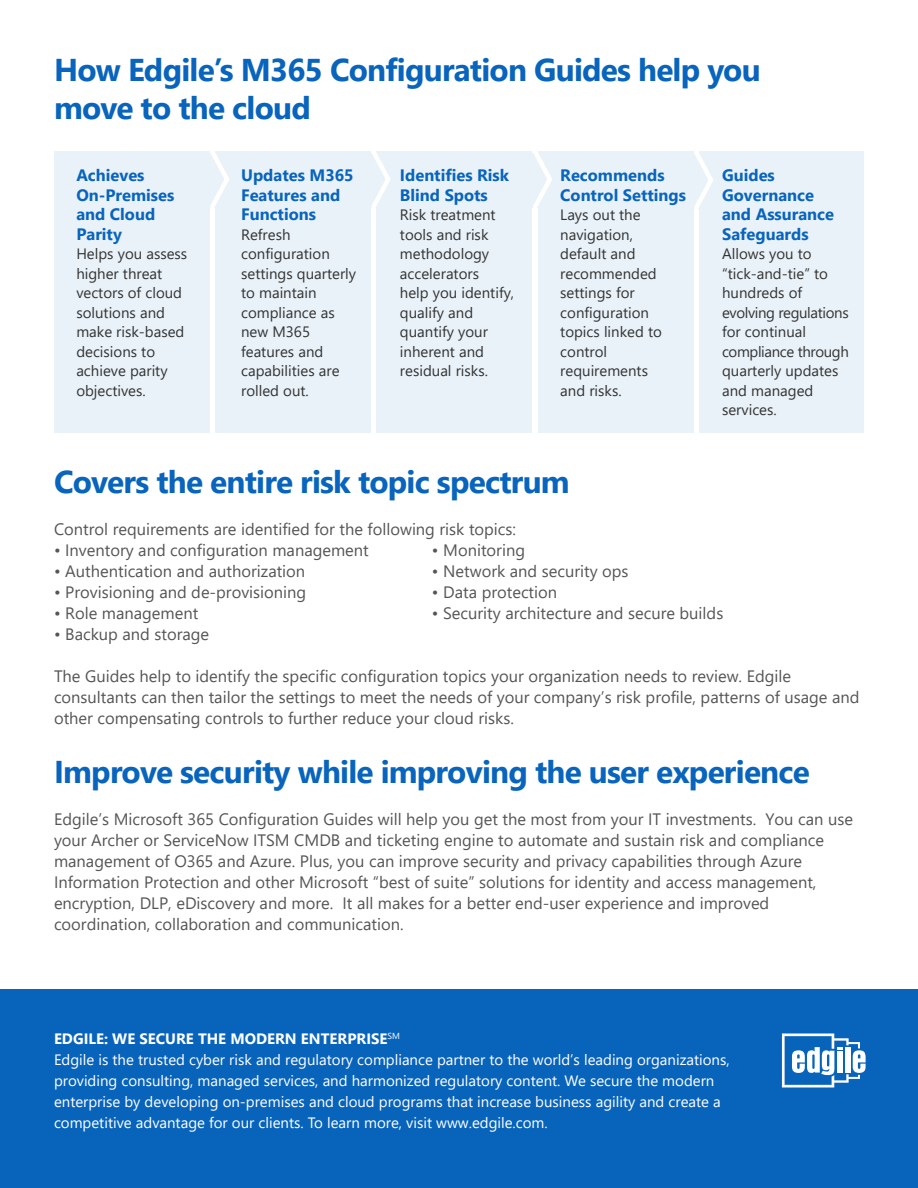
<style>
.page{position:relative;width:918px;height:1188px;background:#fff}
.page>*{position:absolute;margin:0;border:0;box-sizing:border-box;transform-origin:0 0}
.t1{font:700 31.5px/37.8px "Segoe UI";letter-spacing:-.025em;color:#0864bc}
.t2{font:16.5px/21px "Segoe UI";color:#555}
.t3{font:700 16.5px/19.5px "Segoe UI";color:#0864bc}
.t4{font:15px/19.5px "Segoe UI";color:#333}
.t5{font:15px/21px "Segoe UI";color:#fff}
.s1{font-weight:700}
</style>
<div class="page">
<div style="left:0;top:989px;width:918px;height:199px;background:#0864bb"></div>
<div style="left:54px;top:151px;width:156px;height:282px;background:#e9f2f9"></div>
<div style="left:215px;top:151px;width:156px;height:282px;background:#e9f2f9"></div>
<div style="left:377px;top:151px;width:155px;height:282px;background:#e9f2f9"></div>
<div style="left:538px;top:151px;width:155px;height:282px;background:#e9f2f9"></div>
<div style="left:699px;top:151px;width:165px;height:282px;background:#e9f2f9"></div>
<svg style="left:210px;top:153px;width:19px;height:55px"></svg>
<svg style="left:371px;top:151px;width:20px;height:62px"></svg>
<svg style="left:532px;top:153px;width:20px;height:55px"></svg>
<svg style="left:693px;top:151px;width:20px;height:62px"></svg>
<svg style="left:782px;top:1033px;width:84px;height:54px"></svg>
<h1 class="t1" style="left:54px;top:50px;width:708px">How Edgile’s M365 Configuration Guides help you move to the cloud</h1>
<p class="t3" style="left:76px;top:166px;width:100px">Achieves<br>On-Premises and Cloud<br>Parity</p>
<p class="t4" style="left:76px;top:244px;width:112px">Helps you assess higher threat vectors of cloud solutions and make risk-based decisions to achieve parity objectives.</p>
<p class="t3" style="left:241px;top:166px;width:114px">Updates M365<br>Features and<br>Functions</p>
<p class="t4" style="left:241px;top:224px;width:117px">Refresh configuration settings quarterly to maintain compliance as new M365 features and capabilities are rolled out.</p>
<p class="t3" style="left:400px;top:166px;width:111px">Identifies Risk<br>Blind Spots</p>
<p class="t4" style="left:400px;top:205px;width:116px">Risk treatment tools and risk methodology accelerators<br>help you identify, qualify and quantify your inherent and residual risks.</p>
<p class="t3" style="left:560px;top:166px;width:127px">Recommends<br>Control Settings</p>
<p class="t4" style="left:560px;top:205px;width:103px">Lays out the navigation, default and recommended settings for configuration topics linked to control requirements and risks.</p>
<p class="t3" style="left:722px;top:166px;width:114px">Guides<br>Governance and Assurance<br>Safeguards</p>
<p class="t4" style="left:722px;top:244px;width:128px">Allows you to “tick-and-tie” to hundreds of evolving regulations for continual compliance through quarterly updates and managed services.</p>
<h1 class="t1" style="left:54px;top:463px;width:517px">Covers the entire risk topic spectrum</h1>
<p class="t2" style="left:54px;top:519px;width:464px">Control requirements are identified for the following risk topics:</p>
<p class="t2" style="left:54px;top:540px;width:316px">• Inventory and configuration management</p>
<p class="t2" style="left:54px;top:561px;width:253px">• Authentication and authorization</p>
<p class="t2" style="left:54px;top:582px;width:254px">• Provisioning and de-provisioning</p>
<p class="t2" style="left:54px;top:603px;width:146px">• Role management</p>
<p class="t2" style="left:54px;top:624px;width:157px">• Backup and storage</p>
<p class="t2" style="left:54px;top:666px;width:807px">The Guides help to identify the specific configuration topics your organization needs to review. Edgile consultants can then tailor the settings to meet the needs of your company’s risk profile, patterns of usage and other compensating controls to further reduce your cloud risks.</p>
<h1 class="t1" style="left:54px;top:753px;width:757px">Improve security while improving the user experience</h1>
<p class="t2" style="left:54px;top:808px;width:800px">Edgile’s Microsoft 365 Configuration Guides will help you get the most from your IT investments. You can use your Archer or ServiceNow ITSM CMDB and ticketing engine to automate and sustain risk and compliance management of O365 and Azure. Plus, you can improve security and privacy capabilities through Azure Information Protection and other Microsoft “best of suite” solutions for identity and access management, encryption, DLP, eDiscovery and more. It all makes for a better end-user experience and improved coordination, collaboration and communication.</p>
<p class="t2" style="left:432px;top:539px;width:95px">• Monitoring</p>
<p class="t2" style="left:432px;top:560px;width:198px">• Network and security ops</p>
<p class="t2" style="left:432px;top:581px;width:127px">• Data protection</p>
<p class="t2" style="left:432px;top:602px;width:293px">• Security architecture and secure builds</p>
<p class="t5" style="left:54px;top:1028px;width:677px"><span class="s1">EDGILE: WE SECURE THE MODERN ENTERPRISE</span><sup>SM<br></sup>Edgile is the trusted cyber risk and regulatory compliance partner to the world’s leading organizations, providing consulting, managed services, and harmonized regulatory content. We secure the modern enterprise by developing on-premises and cloud programs that increase business agility and create a competitive advantage for our clients. To learn more, visit www.edgile.com.</p>
</div>
